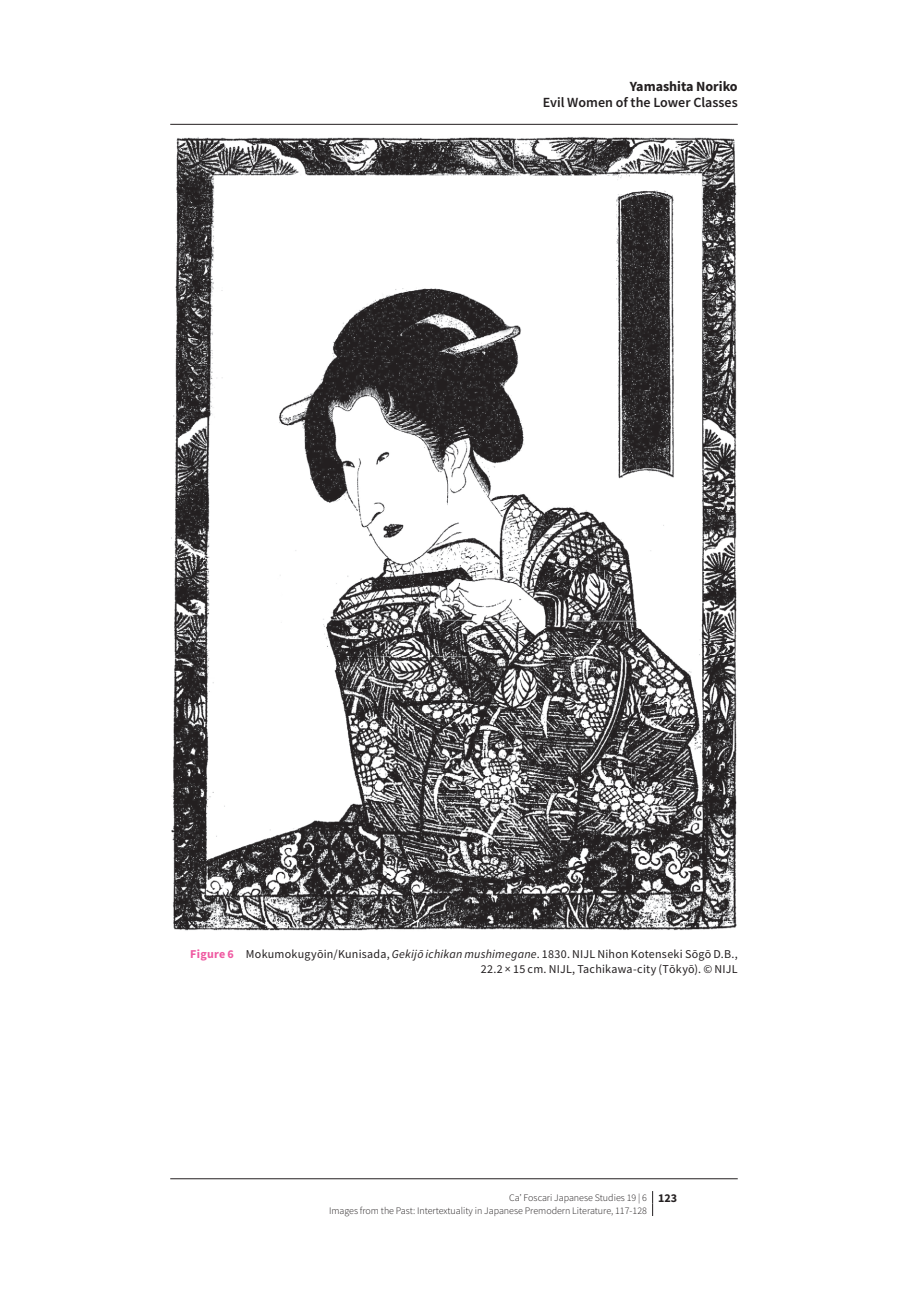
<style>
.page{position:relative;width:908px;height:1304px;background:#fff}
.page>*{position:absolute;margin:0;border:0;box-sizing:border-box;transform-origin:0 0}
.t1{font:600 14px "Source Sans Pro";color:#231f20}
.t2{font:700 14px "Source Sans Pro";color:#231f20}
.t3{font:12px/15px "Source Sans Pro";letter-spacing:.02em;color:#231f20;text-align:right}
.t4{font:300 10px/12.4px "Source Sans Pro";color:#231f20}
.s1{font-weight:700;color:#ef59a1}
.s2{font-style:italic}
.s3{font-weight:700;font-size:12px}
</style>
<div class="page">
<svg style="left:652px;top:1191px;width:1px;height:25px"></svg>
<img style="left:171px;top:137px;width:566px;height:794px">
<hr style="left:170px;top:124px;width:567px;height:1px;background:#231f20">
<hr style="left:170px;top:1178px;width:567px;height:1px;background:#231f20">
<p class="t2" style="left:629px;top:77px;width:109px">Yamashita Noriko</p>
<p class="t1" style="left:542px;top:94px;width:196px">Evil Women of the Lower Classes</p>
<p class="t3" style="left:190px;top:946px;width:548px"><span class="s1">Figure 6</span> Mokumokugyōin/Kunisada, <span class="s2">Gekijō ichikan mushimegane</span>. 1830. NIJL Nihon Kotenseki Sōgō D.B.,<br>22.2 × 15 cm. NIJL, Tachikawa-city (Tōkyō). © NIJL</p>
<p class="t4" style="left:329px;top:1191px;width:349px;text-indent:180px">Ca’ Foscari Japanese Studies 19 | 6 <span class="s3">123<br></span>Images from the Past: Intertextuality in Japanese Premodern Literature, 117-128</p>
</div>
